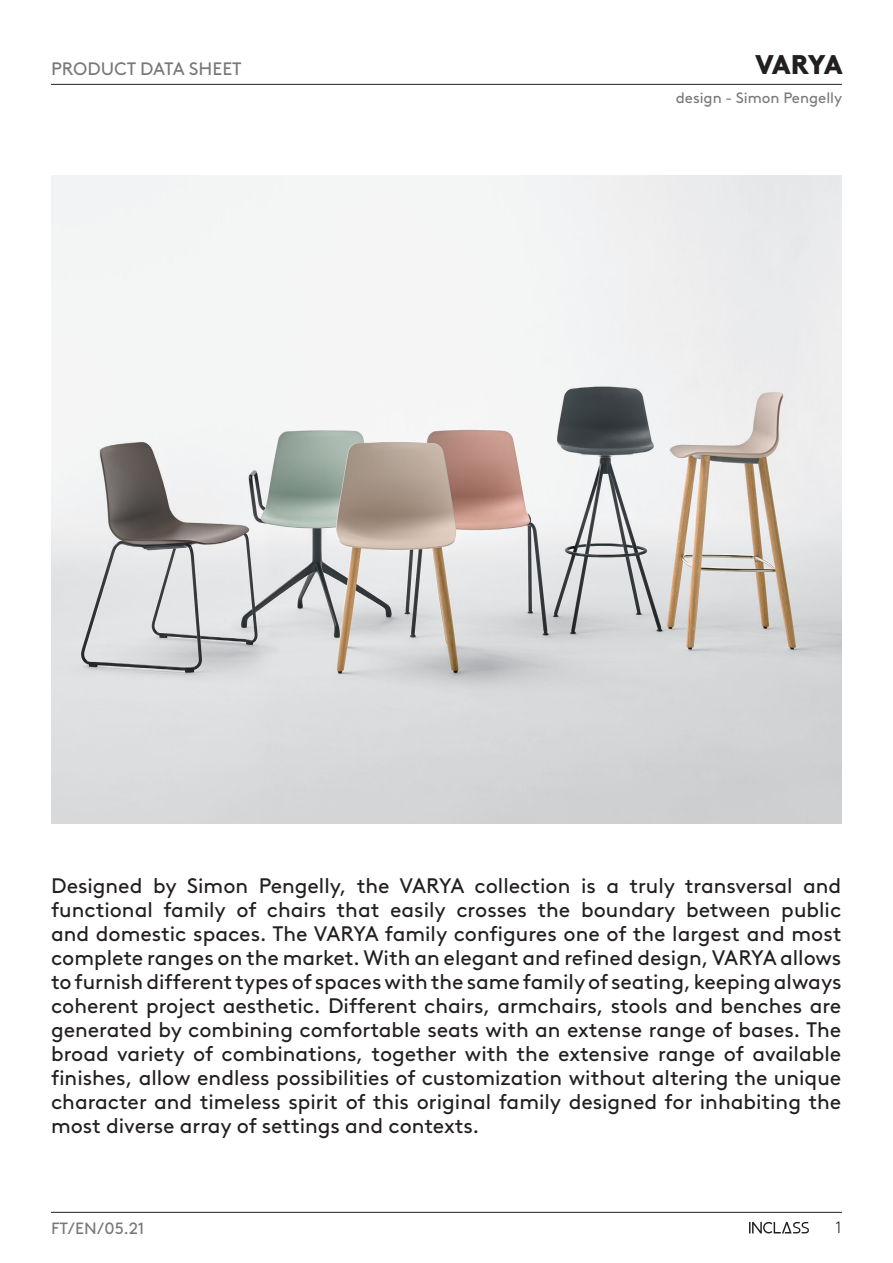
<style>
.page{position:relative;width:893px;height:1263px;background:#fff}
.page>*{position:absolute;margin:0;border:0;box-sizing:border-box;transform-origin:0 0}
.t1{font:900 27px "Brown LL";letter-spacing:-.065em;color:#231f20}
.Texto_colección{font:21px/24px "Brown LL";color:#231f20;text-align:justify}
.t2{font:18px "Brown LL";color:#7b7778}
.t3{font:16.35px "Brown LL";color:#7b7778}
.t4{font:300 16.35px "Brown LL";color:#231f20}
.t5{font:15px "Brown LL";color:#7b7778}
</style>
<div class="page">
<hr style="left:51px;top:1212px;width:791px;height:1px;background:#231f20">
<svg style="left:749px;top:1222px;width:60px;height:11px"></svg>
<hr style="left:51px;top:84px;width:791px;height:1px;background:#231f20">
<img style="left:51px;top:176px;width:791px;height:648px">
<p class="t2" style="left:51px;top:55px;width:192px">PRODUCT DATA SHEET</p>
<p class="t1" style="left:755px;top:44px;width:89px">VARYA</p>
<p class="t5" style="left:676px;top:86px;width:168px">design - Simon Pengelly</p>
<p class="Texto_colección" style="left:51px;top:872px;width:792px">Designed by Simon Pengelly, the VARYA collection is a truly transversal and functional family of chairs that easily crosses the boundary between public and domestic spaces. The VARYA family configures one of the largest and most complete ranges on the market. With an elegant and refined design, VARYA allows to furnish different types of spaces with the same family of seating, keeping always coherent project aesthetic. Different chairs, armchairs, stools and benches are generated by combining comfortable seats with an extense range of bases. The broad variety of combinations, together with the extensive range of available finishes, allow endless possibilities of customization without altering the unique character and timeless spirit of this original family designed for inhabiting the most diverse array of settings and contexts.</p>
<p class="t3" style="left:51px;top:1216px;width:94px">FT/EN/05.21</p>
<p class="t4" style="left:836px;top:1216px;width:7px">1</p>
</div>
